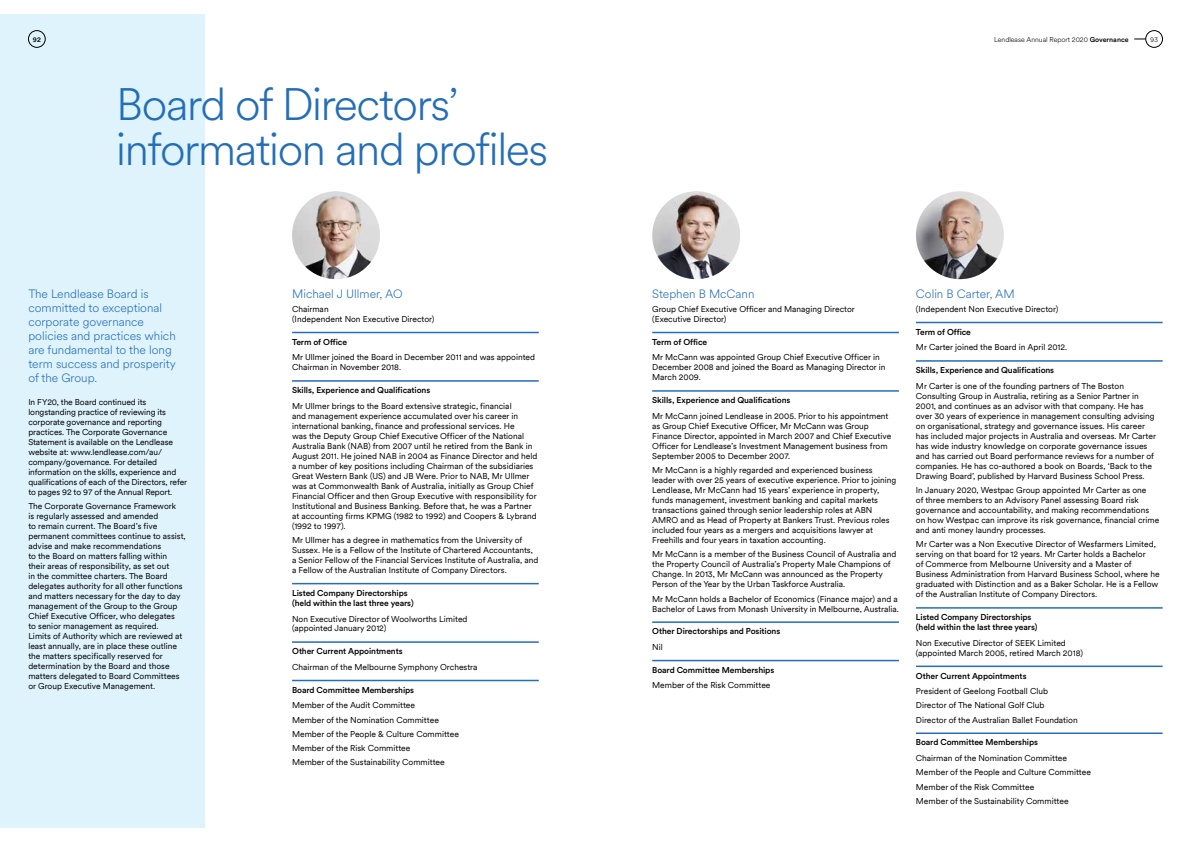
<style>
.page{position:relative;width:1191px;height:842px;background:#fff}
.page>*{position:absolute;margin:0;border:0;box-sizing:border-box;transform-origin:0 0}
.t1{font:300 45px/45px "Circular XX";letter-spacing:-.03em;color:#246eb7}
.t2{font:300 12px/14px "Circular XX";color:#246eb7}
.t3{font:8.5px/10px "Circular XXTT";color:#000}
.t4{font:500 8.5px/10px "Circular Std";letter-spacing:-.01em;color:#000}
.t5{font:300 7px "Circular XX";color:#000}
.t6{font:500 7px "Circular Std";color:#000}
.s1{font-family:"Circular Std";font-weight:500}
</style>
<div class="page">
<div style="left:1145px;top:30px;width:17px;height:17px;border:1px solid #000;border-radius:50%"></div>
<div style="left:0;top:14px;width:204px;height:814px;background:#dff3fd"></div>
<div style="left:28px;top:30px;width:17px;height:17px;border:1px solid #000;border-radius:50%"></div>
<hr style="left:652px;top:332px;width:247px;height:1px;background:#246eb7">
<hr style="left:652px;top:390px;width:247px;height:2px;background:#246eb7">
<hr style="left:652px;top:621px;width:247px;height:2px;background:#246eb7">
<hr style="left:652px;top:660px;width:247px;height:1px;background:#246eb7">
<hr style="left:916px;top:322px;width:246px;height:1px;background:#246eb7">
<hr style="left:916px;top:360px;width:246px;height:2px;background:#246eb7">
<hr style="left:916px;top:607px;width:246px;height:2px;background:#246eb7">
<hr style="left:916px;top:665px;width:246px;height:2px;background:#246eb7">
<hr style="left:916px;top:732px;width:246px;height:2px;background:#246eb7">
<img style="left:652px;top:191px;width:88px;height:88px;border-radius:44px">
<img style="left:916px;top:191px;width:87px;height:88px;border-radius:44px">
<img style="left:292px;top:191px;width:88px;height:88px;border-radius:44px">
<hr style="left:292px;top:332px;width:247px;height:1px;background:#246eb7">
<hr style="left:292px;top:380px;width:247px;height:2px;background:#246eb7">
<hr style="left:292px;top:583px;width:247px;height:1px;background:#246eb7">
<hr style="left:292px;top:641px;width:247px;height:2px;background:#246eb7">
<hr style="left:292px;top:680px;width:247px;height:1px;background:#246eb7">
<p class="t6" style="left:33px;top:35px;width:9px">92</p>
<p class="t5" style="left:994px;top:34px;width:136px">Lendlease Annual Report 2020 <span class="s1">Governance</span></p>
<p class="t5" style="left:1150px;top:34px;width:9px">93</p>
<h1 class="t1" style="left:116px;top:80px;width:434px">Board of Directors’ information and profiles</h1>
<h2 class="t2" style="left:28px;top:286px;width:149px">The Lendlease Board is committed to exceptional corporate governance policies and practices which are fundamental to the long term success and prosperity of the Group.</h2>
<p class="t3" style="left:28px;top:396px;width:160px">In FY20, the Board continued its longstanding practice of reviewing its corporate governance and reporting practices. The Corporate Governance Statement is available on the Lendlease website at: www.lendlease.com/au/ company/governance. For detailed information on the skills, experience and qualifications of each of the Directors, refer to pages 92 to 97 of the Annual Report.</p>
<p class="t3" style="left:28px;top:500px;width:159px">The Corporate Governance Framework<br>is regularly assessed and amended<br>to remain current. The Board’s five permanent committees continue to assist, advise and make recommendations<br>to the Board on matters falling within their areas of responsibility, as set out<br>in the committee charters. The Board delegates authority for all other functions and matters necessary for the day to day management of the Group to the Group Chief Executive Officer, who delegates<br>to senior management as required.<br>Limits of Authority which are reviewed at least annually, are in place these outline the matters specifically reserved for determination by the Board and those matters delegated to Board Committees or Group Executive Management.</p>
<h2 class="t2" style="left:292px;top:286px;width:112px">Michael J Ullmer, AO</h2>
<p class="t3" style="left:292px;top:304px;width:144px">Chairman<br>(Independent Non Executive Director)</p>
<p class="t4" style="left:292px;top:337px;width:57px">Term of Office</p>
<p class="t3" style="left:292px;top:352px;width:244px">Mr Ullmer joined the Board in December 2011 and was appointed<br>Chairman in November 2018.</p>
<p class="t4" style="left:292px;top:385px;width:140px">Skills, Experience and Qualifications</p>
<p class="t3" style="left:292px;top:400px;width:247px">Mr Ullmer brings to the Board extensive strategic, financial<br>and management experience accumulated over his career in international banking, finance and professional services. He<br>was the Deputy Group Chief Executive Officer of the National Australia Bank (NAB) from 2007 until he retired from the Bank in August 2011. He joined NAB in 2004 as Finance Director and held a number of key positions including Chairman of the subsidiaries Great Western Bank (US) and JB Were. Prior to NAB, Mr Ullmer was at Commonwealth Bank of Australia, initially as Group Chief Financial Officer and then Group Executive with responsibility for Institutional and Business Banking. Before that, he was a Partner at accounting firms KPMG (1982 to 1992) and Coopers &amp; Lybrand (1992 to 1997).</p>
<p class="t3" style="left:292px;top:535px;width:248px">Mr Ullmer has a degree in mathematics from the University of Sussex. He is a Fellow of the Institute of Chartered Accountants, a Senior Fellow of the Financial Services Institute of Australia, and a Fellow of the Australian Institute of Company Directors.</p>
<p class="t4" style="left:292px;top:588px;width:123px">Listed Company Directorships (held within the last three years)</p>
<p class="t3" style="left:292px;top:613px;width:177px">Non Executive Director of Woolworths Limited (appointed January 2012)</p>
<p class="t4" style="left:292px;top:646px;width:112px">Other Current Appointments</p>
<p class="t3" style="left:292px;top:662px;width:187px">Chairman of the Melbourne Symphony Orchestra</p>
<p class="t4" style="left:292px;top:684px;width:123px">Board Committee Memberships</p>
<p class="t3" style="left:292px;top:698px;width:168px;line-height:14.3px">Member of the Audit Committee<br>Member of the Nomination Committee Member of the People &amp; Culture Committee Member of the Risk Committee<br>Member of the Sustainability Committee</p>
<h2 class="t2" style="left:652px;top:286px;width:104px">Stephen B McCann</h2>
<p class="t3" style="left:652px;top:304px;width:204px">Group Chief Executive Officer and Managing Director (Executive Director)</p>
<p class="t4" style="left:652px;top:337px;width:57px">Term of Office</p>
<p class="t3" style="left:652px;top:352px;width:235px">Mr McCann was appointed Group Chief Executive Officer in<br>December 2008 and joined the Board as Managing Director in<br>March 2009.</p>
<p class="t4" style="left:652px;top:395px;width:140px">Skills, Experience and Qualifications</p>
<p class="t3" style="left:652px;top:410px;width:241px">Mr McCann joined Lendlease in 2005. Prior to his appointment as Group Chief Executive Officer, Mr McCann was Group Finance Director, appointed in March 2007 and Chief Executive Officer for Lendlease’s Investment Management business from September 2005 to December 2007.</p>
<p class="t3" style="left:652px;top:465px;width:246px">Mr McCann is a highly regarded and experienced business leader with over 25 years of executive experience. Prior to joining Lendlease, Mr McCann had 15 years’ experience in property, funds management, investment banking and capital markets transactions gained through senior leadership roles at ABN AMRO and as Head of Property at Bankers Trust. Previous roles included four years as a mergers and acquisitions lawyer at Freehills and four years in taxation accounting.</p>
<p class="t3" style="left:652px;top:549px;width:246px">Mr McCann is a member of the Business Council of Australia and the Property Council of Australia’s Property Male Champions of Change. In 2013, Mr McCann was announced as the Property Person of the Year by the Urban Taskforce Australia.</p>
<p class="t3" style="left:652px;top:593px;width:248px">Mr McCann holds a Bachelor of Economics (Finance major) and a<br>Bachelor of Laws from Monash University in Melbourne, Australia.</p>
<p class="t4" style="left:652px;top:626px;width:130px">Other Directorships and Positions</p>
<p class="t3" style="left:652px;top:642px;width:12px">Nil</p>
<p class="t4" style="left:652px;top:665px;width:123px">Board Committee Memberships</p>
<p class="t3" style="left:652px;top:680px;width:120px">Member of the Risk Committee</p>
<h2 class="t2" style="left:916px;top:286px;width:101px">Colin B Carter, AM</h2>
<p class="t3" style="left:916px;top:304px;width:144px">(Independent Non Executive Director)</p>
<p class="t4" style="left:916px;top:327px;width:57px">Term of Office</p>
<p class="t3" style="left:916px;top:342px;width:153px">Mr Carter joined the Board in April 2012.</p>
<p class="t4" style="left:916px;top:365px;width:140px">Skills, Experience and Qualifications</p>
<p class="t3" style="left:916px;top:380px;width:241px">Mr Carter is one of the founding partners of The Boston Consulting Group in Australia, retiring as a Senior Partner in 2001, and continues as an advisor with that company. He has over 30 years of experience in management consulting advising on organisational, strategy and governance issues. His career has included major projects in Australia and overseas. Mr Carter has wide industry knowledge on corporate governance issues and has carried out Board performance reviews for a number of companies. He has co-authored a book on Boards, ‘Back to the Drawing Board’, published by Harvard Business School Press.</p>
<p class="t3" style="left:916px;top:485px;width:245px">In January 2020, Westpac Group appointed Mr Carter as one<br>of three members to an Advisory Panel assessing Board risk governance and accountability, and making recommendations on how Westpac can improve its risk governance, financial crime and anti money laundry processes.</p>
<p class="t3" style="left:916px;top:539px;width:245px">Mr Carter was a Non Executive Director of Wesfarmers Limited, serving on that board for 12 years. Mr Carter holds a Bachelor<br>of Commerce from Melbourne University and a Master of Business Administration from Harvard Business School, where he graduated with Distinction and as a Baker Scholar. He is a Fellow of the Australian Institute of Company Directors.</p>
<p class="t4" style="left:916px;top:612px;width:123px">Listed Company Directorships (held within the last three years)</p>
<p class="t3" style="left:916px;top:637px;width:168px">Non Executive Director of SEEK Limited (appointed March 2005, retired March 2018)</p>
<p class="t4" style="left:916px;top:670px;width:112px">Other Current Appointments</p>
<p class="t3" style="left:916px;top:684px;width:163px;line-height:14.3px">President of Geelong Football Club<br>Director of The National Golf Club<br>Director of the Australian Ballet Foundation</p>
<p class="t4" style="left:916px;top:737px;width:123px">Board Committee Memberships</p>
<p class="t3" style="left:916px;top:751px;width:177px;line-height:14.3px">Chairman of the Nomination Committee Member of the People and Culture Committee Member of the Risk Committee<br>Member of the Sustainability Committee</p>
</div>
